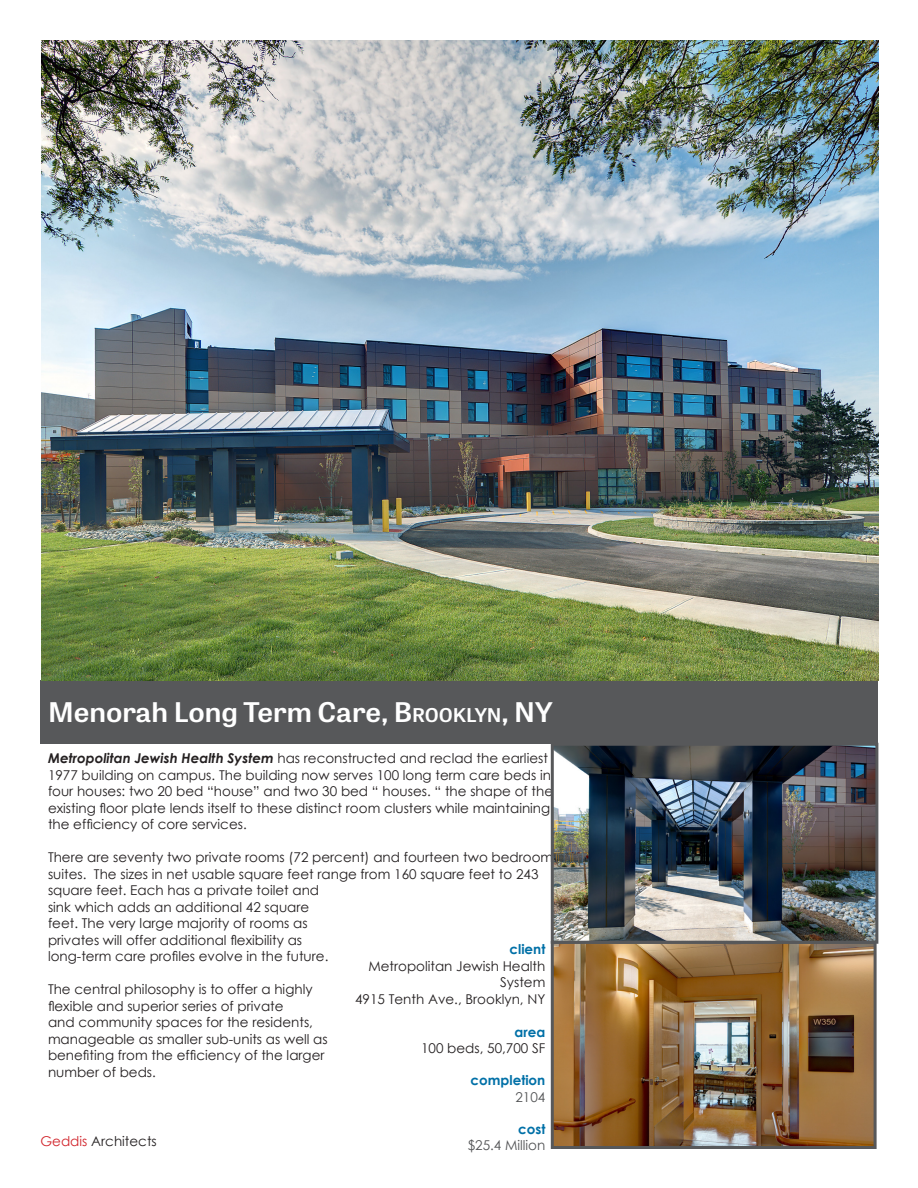
<style>
.page{position:relative;width:918px;height:1188px;background:#fff}
.page>*{position:absolute;margin:0;border:0;box-sizing:border-box;transform-origin:0 0}
.large_project_headin{font:600 27px "Tablet Gothic Narrow";color:#fff;scale:1.16 1}
.t1{font:13.5px/16.5px "Century Gothic";color:#231f20}
.description_of_proje{font:700 13.5px/16.2px "Century Gothic";color:#0070a7;text-align:right}
.description_of_proje-2{font:13.5px/16.2px "Century Gothic";color:#515254;text-align:right}
.s1{font-style:inherit}
.s2{font-size:18.9px}
.s3{font-weight:700;font-style:italic}
.s4{font-weight:400;color:#515254}
.s5{font-weight:700;color:#0070a7}
.s6{color:#d1232a}
</style>
<div class="page">
<div style="left:40px;top:680px;width:838px;height:64px;background:#57585a"></div>
<img style="left:41px;top:40px;width:837px;height:640px">
<img style="left:555px;top:747px;width:319px;height:193px">
<div style="left:551px;top:743px;width:327px;height:201px;border:3px solid #57585a"></div>
<img style="left:555px;top:945px;width:318px;height:200px">
<div style="left:551px;top:941px;width:326px;height:208px;border:3px solid #57585a"></div>
<p class="large_project_headin" style="left:48px;top:694px;width:419px">Menorah Long Term Care<span class="s1">, B</span><span class="s2">ROOKLYN</span><span class="s1">, NY</span></p>
<p class="t1" style="left:48px;top:750px;width:507px"><span class="s3">Metropolitan Jewish Health System</span> has reconstructed and reclad the earliest 1977 building on campus. The building now serves 100 long term care beds in four houses: two 20 bed “house” and two 30 bed “ houses. “ the shape of the existing floor plate lends itself to these distinct room clusters while maintaining the efficiency of core services.</p>
<p class="t1" style="left:48px;top:849px;width:507px">There are seventy two private rooms (72 percent) and fourteen two bedroom suites. The sizes in net usable square feet range from 160 square feet to 243 square feet. Each has a private toilet and<br>sink which adds an additional 42 square<br>feet. The very large majority of rooms as<br>privates will offer additional flexibility as<br>long-term care profiles evolve in the future.</p>
<p class="t1" style="left:48px;top:981px;width:281px">The central philosophy is to offer a highly flexible and superior series of private<br>and community spaces for the residents, manageable as smaller sub-units as well as benefiting from the efficiency of the larger number of beds.</p>
<p class="description_of_proje" style="left:509px;top:941px;width:37px">client</p>
<p class="t1" style="left:368px;top:957px;width:179px;text-align:right">Metropolitan Jewish Health<br>System</p>
<p class="t1" style="left:355px;top:990px;width:192px">4915 Tenth Ave., Brooklyn, NY</p>
<p class="description_of_proje" style="left:515px;top:1023px;width:32px">area</p>
<p class="t1" style="left:421px;top:1040px;width:126px">100 beds, 50,700 SF</p>
<p class="description_of_proje" style="left:471px;top:1072px;width:76px">completion<br><span class="s4">2104</span></p>
<p class="description_of_proje-2" style="left:468px;top:1121px;width:79px"><span class="s5">cost<br></span>$25.4 Million</p>
<p class="t1" style="left:40px;top:1133px;width:118px"><span class="s6">Geddis</span> Architects</p>
</div>
